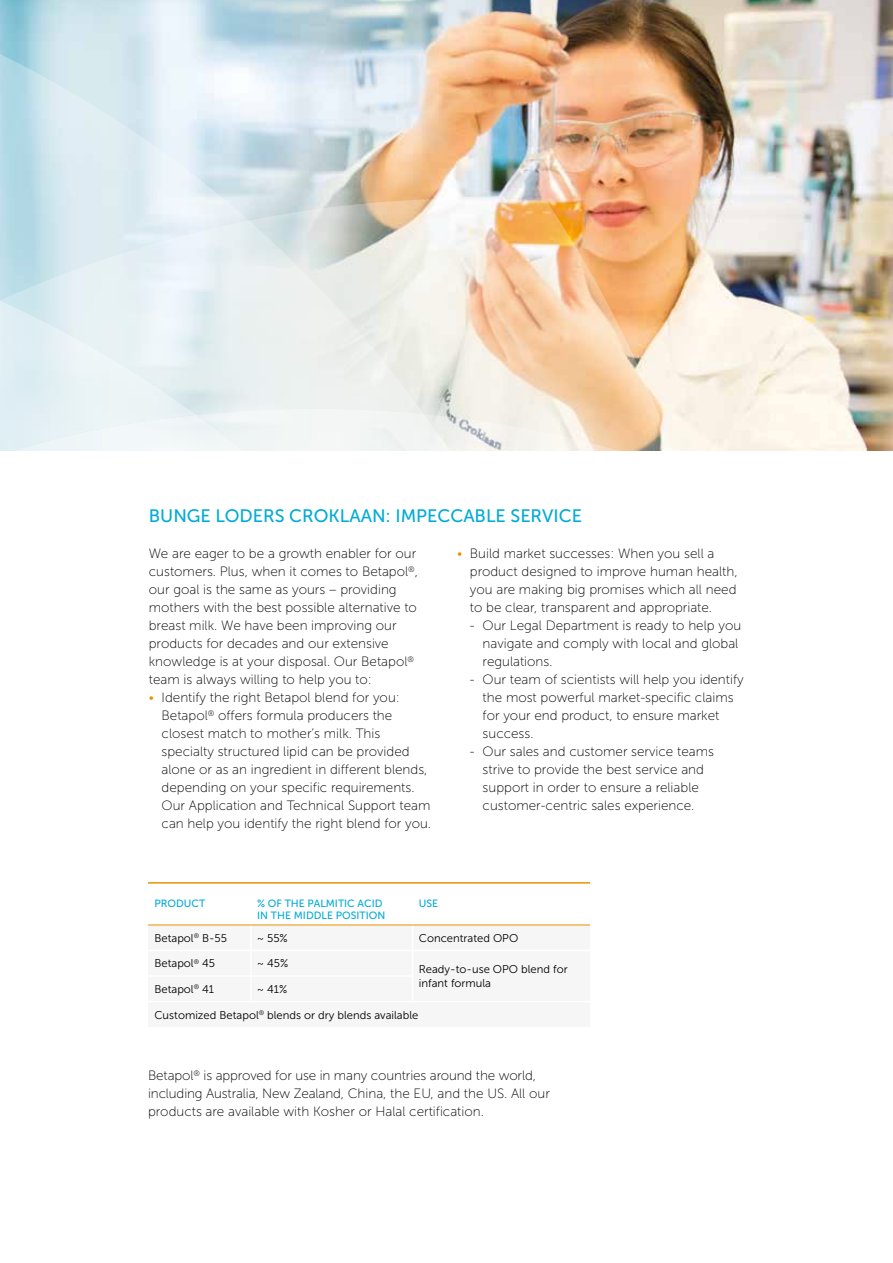
<style>
.page{position:relative;width:893px;height:1263px;background:#fff}
.page>*{position:absolute;margin:0;border:0;box-sizing:border-box;transform-origin:0 0}
.t1{font:18px "Museo Sans 500";color:#00abd7}
.t2{font:13.5px/18px "Museo Sans 100";color:#000}
.t3{font:11.25px/13.5px "Museo Sans 300";color:#000}
.t4{font:10.5px/12px "Museo Sans 500";color:#00abd7}
.s1{color:#eb9000}
</style>
<div class="page">
<img style="left:0;top:0;width:893px;height:450px">
<svg style="left:0;top:54px;width:249px;height:166px;background:#d7e9f1"></svg>
<img style="left:249px;top:198px;width:430px;height:22px">
<svg style="left:0;top:220px;width:733px;height:230px;background:#ebe4d9"></svg>
<hr style="left:148px;top:882px;width:442px;height:2px;background:#eb9000">
<hr style="left:148px;top:925px;width:103px;height:1px;background:#eb9000">
<hr style="left:251px;top:925px;width:161px;height:1px;background:#eb9000">
<hr style="left:412px;top:925px;width:178px;height:1px;background:#eb9000">
<h1 class="t1" style="left:149px;top:506px;width:435px">BUNGE LODERS CROKLAAN: IMPECCABLE SERVICE</h1>
<p class="t2" style="left:149px;top:545px;width:271px">We are eager to be a growth enabler for our customers. Plus, when it comes to Betapol<sup>®</sup>, our goal is the same as yours – providing mothers with the best possible alternative to breast milk. We have been improving our products for decades and our extensive knowledge is at your disposal. Our Betapol<sup>® </sup>team is always willing to help you to:</p>
<p class="t2" style="left:162px;top:689px;width:271px;text-indent:-13px"><span class="s1">•</span> Identify the right Betapol blend for you:<br>Betapol<sup>®</sup> offers formula producers the closest match to mother’s milk. This specialty structured lipid can be provided alone or as an ingredient in different blends, depending on your specific requirements.<br>Our Application and Technical Support team can help you identify the right blend for you.</p>
<p class="t2" style="left:470px;top:544px;width:269px;text-indent:-13px"><span class="s1">•</span> Build market successes: When you sell a product designed to improve human health, you are making big promises which all need to be clear, transparent and appropriate.</p>
<p class="t2" style="left:483px;top:616px;width:260px;text-indent:-13px">- Our Legal Department is ready to help you navigate and comply with local and global regulations.</p>
<p class="t2" style="left:483px;top:670px;width:263px;text-indent:-13px">- Our team of scientists will help you identify the most powerful market-specific claims for your end product, to ensure market success.</p>
<p class="t2" style="left:470px;top:742px;width:246px;text-align:center">- Our sales and customer service teams strive to provide the best service and support in order to ensure a reliable customer-centric sales experience.</p>
<p class="t4" style="left:154px;top:897px;width:52px">PRODUCT</p>
<p class="t4" style="left:257px;top:897px;width:130px">% OF THE PALMITIC ACID<br>IN THE MIDDLE POSITION</p>
<p class="t4" style="left:419px;top:897px;width:21px">USE</p>
<p class="t3" style="left:154px;top:931px;width:74px">Betapol<sup>®</sup> B-55</p>
<p class="t3" style="left:257px;top:931px;width:32px">~ 55%</p>
<p class="t3" style="left:419px;top:931px;width:101px">Concentrated OPO</p>
<p class="t3" style="left:154px;top:957px;width:62px">Betapol<sup>®</sup> 45</p>
<p class="t3" style="left:257px;top:957px;width:33px">~ 45%</p>
<p class="t3" style="left:419px;top:963px;width:150px">Ready-to-use OPO blend for infant formula</p>
<p class="t3" style="left:154px;top:982px;width:61px">Betapol<sup>®</sup> 41</p>
<p class="t3" style="left:257px;top:982px;width:31px">~ 41%</p>
<p class="t3" style="left:154px;top:1008px;width:265px">Customized Betapol<sup>®</sup> blends or dry blends available</p>
<p class="t2" style="left:148px;top:1067px;width:403px">Betapol<sup>®</sup> is approved for use in many countries around the world, including Australia, New Zealand, China, the EU, and the US. All our products are available with Kosher or Halal certification.</p>
</div>
